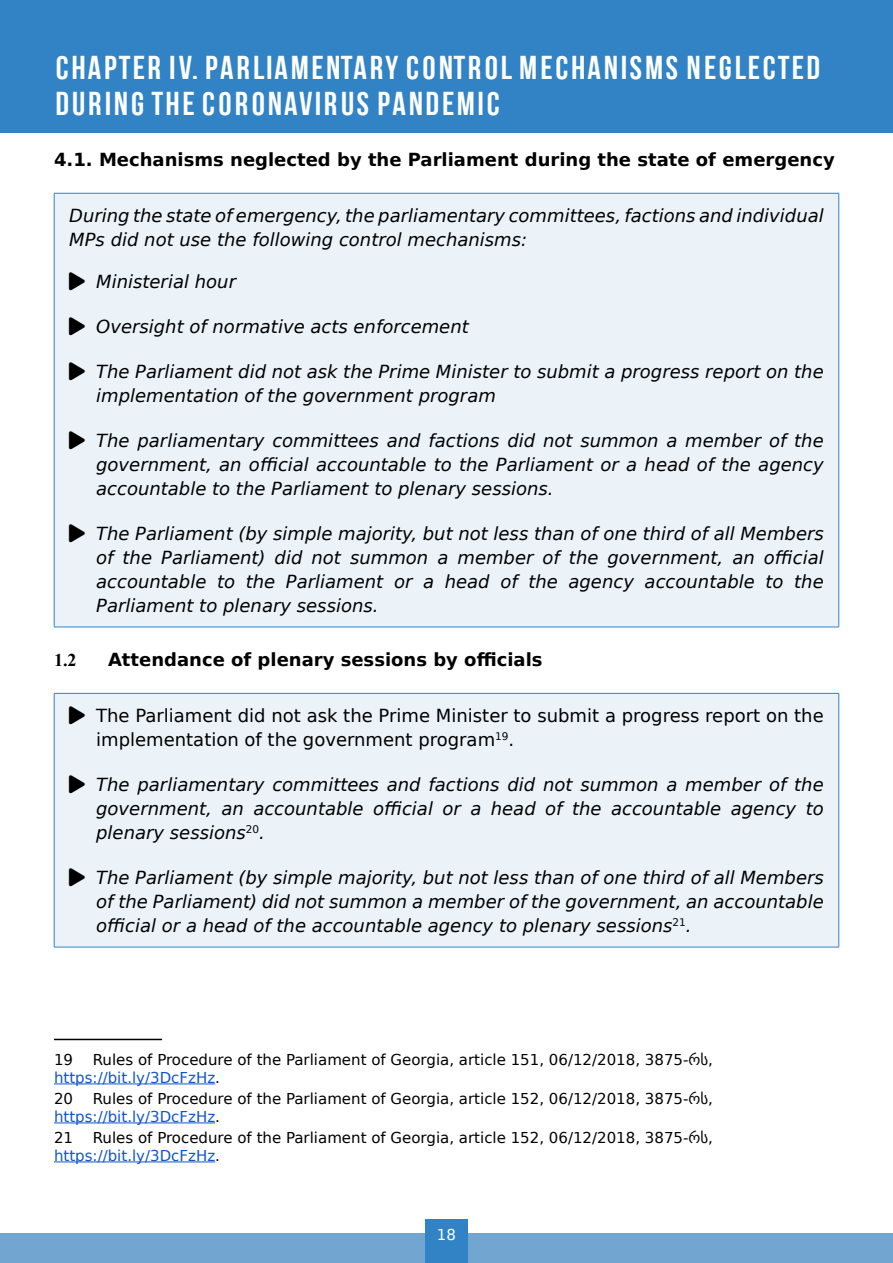
<style>
.page{position:relative;width:893px;height:1263px;background:#fff}
.page>*{position:absolute;margin:0;border:0;box-sizing:border-box;transform-origin:0 0}
.t1{font:700 33px/36.3px "Bebas Neue";color:#fff}
.t2{font:italic 18px/24px "DejaVu Sans";color:#000;text-align:justify}
.t3{font:18px/24px "DejaVu Sans";color:#000}
.t4{font:700 18px "DejaVu Sans";color:#000}
.t5{font:700 18px "Times New Roman";color:#000}
.t6{font:15px/18px "DejaVu Sans";color:#000}
.t7{font:15px "DejaVu Sans";color:#fff}
.s1{color:#15c}
</style>
<div class="page">
<div style="left:0;top:1233px;width:893px;height:30px;background:#72a5cf"></div>
<div style="left:425px;top:1219px;width:42px;height:44px;background:#3283c5"></div>
<div style="left:0;top:0;width:893px;height:132px;background:#3283c5"></div>
<div style="left:54px;top:193px;width:785px;height:434px;background:#ebf3f9"></div>
<hr style="left:54px;top:193px;width:785px;height:1px;background:#3283c5">
<hr style="left:54px;top:193px;width:1px;height:434px;background:#3283c5">
<hr style="left:838px;top:193px;width:1px;height:434px;background:#3283c5">
<hr style="left:54px;top:627px;width:785px;height:1px;background:#3283c5">
<div style="left:54px;top:693px;width:785px;height:254px;background:#ebf3f9"></div>
<hr style="left:54px;top:693px;width:785px;height:1px;background:#3283c5">
<hr style="left:54px;top:693px;width:1px;height:254px;background:#3283c5">
<hr style="left:838px;top:693px;width:1px;height:254px;background:#3283c5">
<hr style="left:54px;top:947px;width:785px;height:1px;background:#3283c5">
<hr style="left:54px;top:1039px;width:108px;height:1px;background:#000">
<hr style="left:54px;top:1083px;width:161px;height:1px;background:#15c">
<hr style="left:54px;top:1122px;width:161px;height:1px;background:#15c">
<hr style="left:54px;top:1161px;width:161px;height:1px;background:#15c">
<h1 class="t1" style="left:54px;top:49px;width:769px">CHAPTER IV. PARLIAMENTARY CONTROL MECHANISMS NEGLECTED<br>DURING THE CORONAVIRUS PANDEMIC</h1>
<p class="t4" style="left:54px;top:145px;width:782px">4.1. Mechanisms neglected by the Parliament during the state of emergency</p>
<p class="t2" style="left:69px;top:203px;width:756px">During the state of emergency, the parliamentary committees, factions and individual<br>MPs did not use the following control mechanisms:</p>
<p class="t2" style="left:96px;top:269px;width:141px">Ministerial hour</p>
<p class="t2" style="left:96px;top:314px;width:374px">Oversight of normative acts enforcement</p>
<p class="t2" style="left:96px;top:359px;width:729px">The Parliament did not ask the Prime Minister to submit a progress report on the implementation of the government program</p>
<p class="t2" style="left:96px;top:428px;width:729px">The parliamentary committees and factions did not summon a member of the government, an official accountable to the Parliament or a head of the agency accountable to the Parliament to plenary sessions.</p>
<p class="t2" style="left:96px;top:521px;width:729px">The Parliament (by simple majority, but not less than of one third of all Members of the Parliament) did not summon a member of the government, an official accountable to the Parliament or a head of the agency accountable to the Parliament to plenary sessions.</p>
<p class="t5" style="left:54px;top:647px;width:24px">1.2</p>
<p class="t4" style="left:108px;top:645px;width:436px">Attendance of plenary sessions by officials</p>
<p class="t3" style="left:96px;top:703px;width:729px">The Parliament did not ask the Prime Minister to submit a progress report on the implementation of the government program<sup>19</sup>.</p>
<p class="t2" style="left:96px;top:773px;width:729px">The parliamentary committees and factions did not summon a member of the government, an accountable official or a head of the accountable agency to plenary sessions<sup>20</sup>.</p>
<p class="t2" style="left:96px;top:866px;width:729px">The Parliament (by simple majority, but not less than of one third of all Members of the Parliament) did not summon a member of the government, an accountable official or a head of the accountable agency to plenary sessions<sup>21</sup>.</p>
<p class="t6" style="left:54px;top:1050px;width:660px;text-indent:39px">Rules of Procedure of the Parliament of Georgia, article 151, 06/12/2018, 3875-რს, <span class="s1">https://bit.ly/3DcFzHz</span>.</p>
<p class="t6" style="left:54px;top:1089px;width:21px">20</p>
<p class="t6" style="left:54px;top:1050px;width:21px">19</p>
<p class="t6" style="left:54px;top:1089px;width:660px;text-indent:39px">Rules of Procedure of the Parliament of Georgia, article 152, 06/12/2018, 3875-რს, <span class="s1">https://bit.ly/3DcFzHz</span>.</p>
<p class="t6" style="left:54px;top:1128px;width:21px">21</p>
<p class="t6" style="left:54px;top:1128px;width:660px;text-indent:39px">Rules of Procedure of the Parliament of Georgia, article 152, 06/12/2018, 3875-რს, <span class="s1">https://bit.ly/3DcFzHz</span>.</p>
<p class="t7" style="left:437px;top:1222px;width:21px">18</p>
</div>
